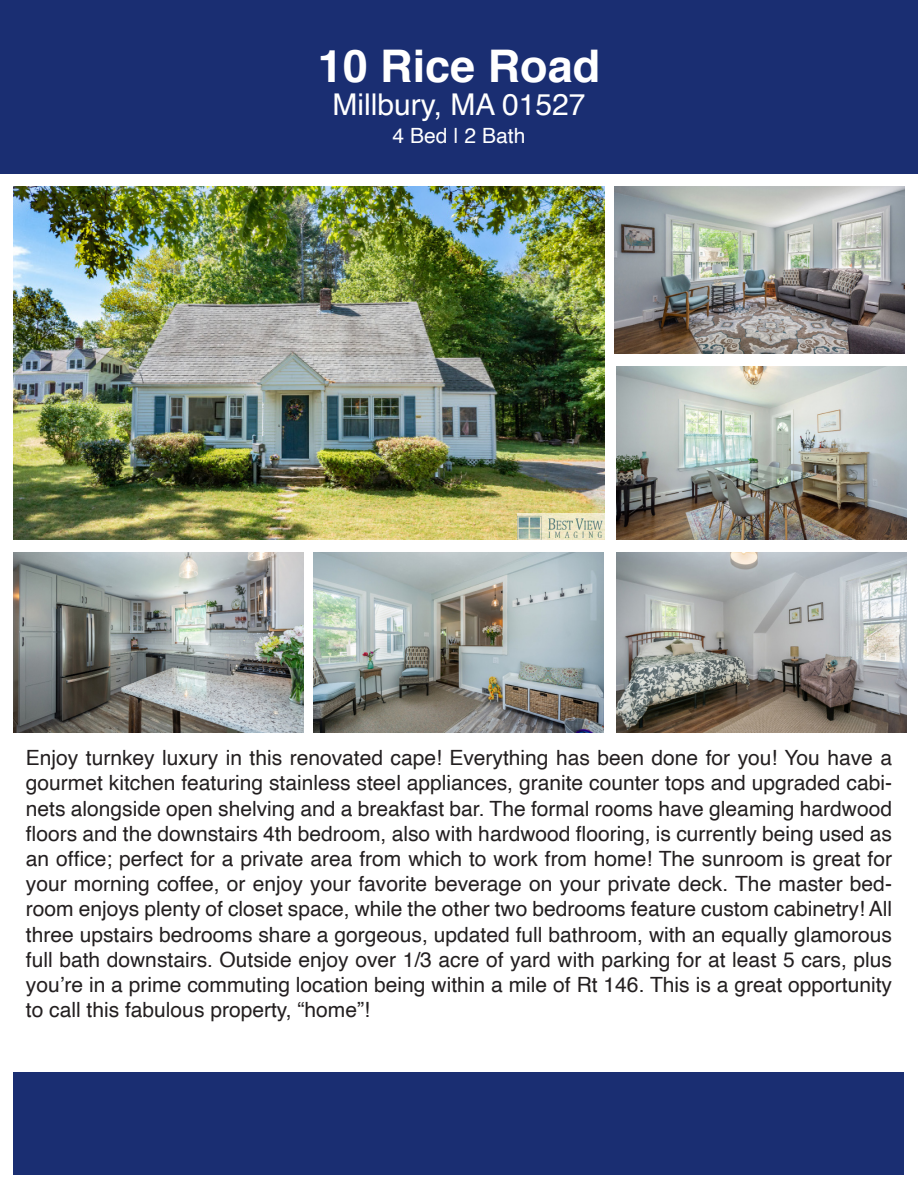
<style>
.page{position:relative;width:918px;height:1188px;background:#fff}
.page>*{position:absolute;margin:0;border:0;box-sizing:border-box;transform-origin:0 0}
.t1{font:700 45px "Helvetica";color:#fff}
.t2{font:30px "Helvetica";color:#fff}
.t3{font:21px/25.2px "Helvetica";color:#231f20;text-align:justify}
.t4{font:21px "Helvetica";color:#fff}
</style>
<div class="page">
<div style="left:0;top:0;width:918px;height:174px;background:#1a2e72"></div>
<div style="left:14px;top:1072px;width:890px;height:103px;background:#1a2e72"></div>
<img style="left:313px;top:552px;width:290px;height:180px">
<img style="left:616px;top:552px;width:290px;height:180px">
<img style="left:14px;top:552px;width:289px;height:180px">
<img style="left:617px;top:366px;width:289px;height:174px">
<img style="left:614px;top:186px;width:290px;height:168px">
<img style="left:14px;top:186px;width:591px;height:354px">
<img style="left:518px;top:513px;width:87px;height:27px">
<p class="t1" style="left:318px;top:30px;width:284px">10 Rice Road</p>
<p class="t2" style="left:333px;top:82px;width:254px">Millbury, MA 01527</p>
<p class="t4" style="left:393px;top:120px;width:134px">4 Bed | 2 Bath</p>
<p class="t3" style="left:26px;top:746px;width:868px">Enjoy turnkey luxury in this renovated cape! Everything has been done for you! You have a gourmet kitchen featuring stainless steel appliances, granite counter tops and upgraded cabi&shy;nets alongside open shelving and a breakfast bar. The formal rooms have gleaming hardwood floors and the downstairs 4th bedroom, also with hardwood flooring, is currently being used as an office; perfect for a private area from which to work from home! The sunroom is great for your morning coffee, or enjoy your favorite beverage on your private deck. The master bed&shy;room enjoys plenty of closet space, while the other two bedrooms feature custom cabinetry! All three upstairs bedrooms share a gorgeous, updated full bathroom, with an equally glamorous full bath downstairs. Outside enjoy over 1/3 acre of yard with parking for at least 5 cars, plus you’re in a prime commuting location being within a mile of Rt 146. This is a great opportunity to call this fabulous property, “home”!</p>
</div>
